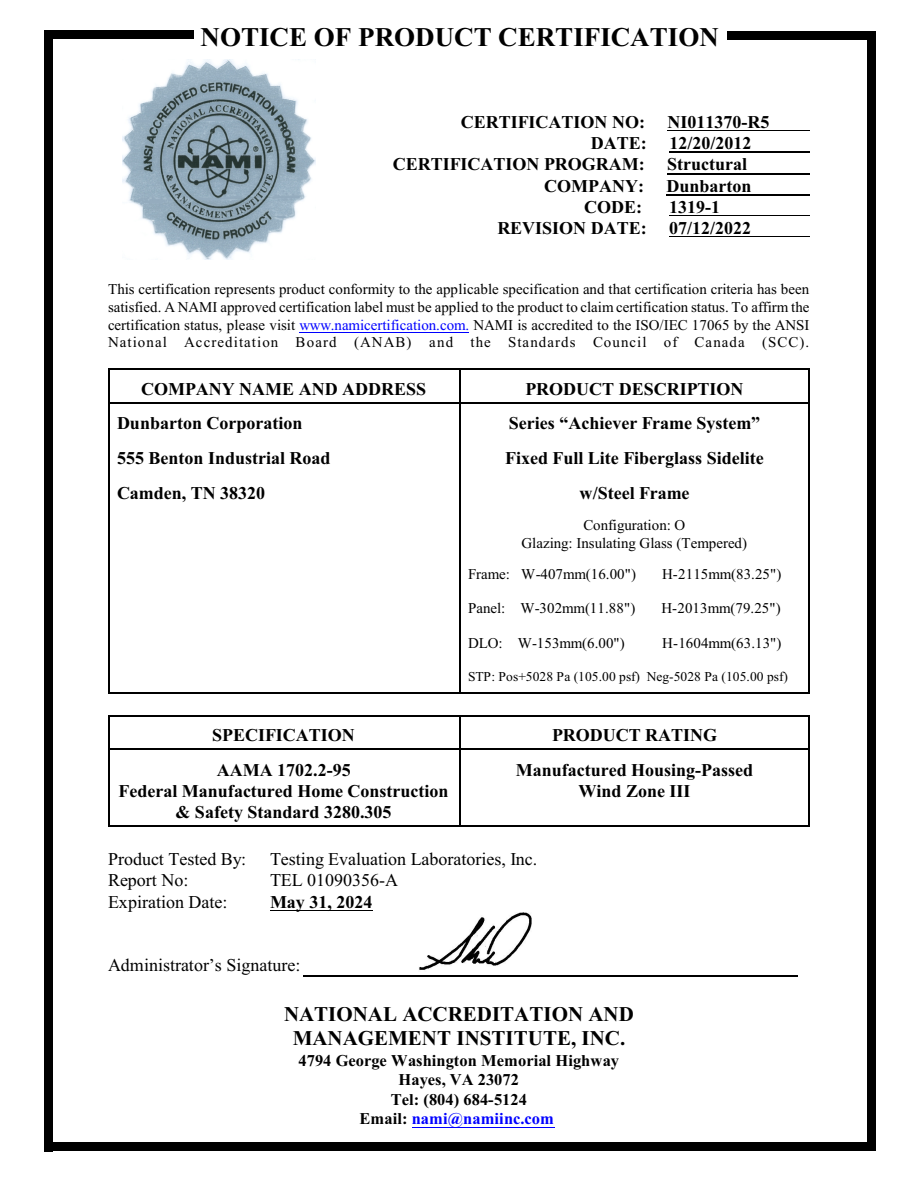
<style>
.page{position:relative;width:918px;height:1188px;background:#fff}
.page>*{position:absolute;margin:0;border:0;box-sizing:border-box;transform-origin:0 0}
.t1{font:700 27px "Times New Roman";color:#000}
.t2{font:700 21px/24.9px "Times New Roman";color:#000;text-align:center}
.t3{font:700 18px/21.3px "Times New Roman";color:#000;text-align:center}
.t4{font:18px "Times New Roman";color:#000}
.t5{font:700 16.5px/19.5px "Times New Roman";color:#000;text-align:center}
.t6{font:15px/17.7px "Times New Roman";letter-spacing:.005em;color:#000;text-align:justify}
.t7{font:13.5px "Times New Roman";letter-spacing:.005em;color:#000}
.s1{color:#00f}
</style>
<div class="page">
<hr style="left:108px;top:369px;width:351px;height:1px;background:#000">
<hr style="left:108px;top:370px;width:1px;height:33px;background:#000">
<hr style="left:108px;top:402px;width:351px;height:1px;background:#000">
<hr style="left:809px;top:369px;width:1px;height:34px;background:#000">
<hr style="left:459px;top:369px;width:351px;height:1px;background:#000">
<hr style="left:459px;top:370px;width:1px;height:33px;background:#000">
<hr style="left:459px;top:402px;width:349px;height:1px;background:#000">
<hr style="left:108px;top:403px;width:1px;height:35px;background:#000">
<hr style="left:809px;top:403px;width:1px;height:35px;background:#000">
<hr style="left:459px;top:403px;width:1px;height:35px;background:#000">
<hr style="left:108px;top:438px;width:1px;height:34px;background:#000">
<hr style="left:809px;top:438px;width:1px;height:34px;background:#000">
<hr style="left:459px;top:438px;width:1px;height:34px;background:#000">
<hr style="left:108px;top:472px;width:1px;height:35px;background:#000">
<hr style="left:809px;top:472px;width:1px;height:35px;background:#000">
<hr style="left:459px;top:472px;width:1px;height:35px;background:#000">
<hr style="left:108px;top:507px;width:1px;height:48px;background:#000">
<hr style="left:809px;top:507px;width:1px;height:48px;background:#000">
<hr style="left:459px;top:507px;width:1px;height:48px;background:#000">
<hr style="left:108px;top:556px;width:1px;height:34px;background:#000">
<hr style="left:809px;top:556px;width:1px;height:34px;background:#000">
<hr style="left:459px;top:556px;width:1px;height:34px;background:#000">
<hr style="left:108px;top:590px;width:1px;height:35px;background:#000">
<hr style="left:809px;top:590px;width:1px;height:35px;background:#000">
<hr style="left:459px;top:590px;width:1px;height:35px;background:#000">
<hr style="left:108px;top:625px;width:1px;height:34px;background:#000">
<hr style="left:809px;top:625px;width:1px;height:34px;background:#000">
<hr style="left:459px;top:625px;width:1px;height:34px;background:#000">
<hr style="left:108px;top:692px;width:351px;height:2px;background:#000">
<hr style="left:108px;top:659px;width:1px;height:33px;background:#000">
<hr style="left:809px;top:659px;width:1px;height:35px;background:#000">
<hr style="left:459px;top:692px;width:351px;height:2px;background:#000">
<hr style="left:459px;top:659px;width:1px;height:33px;background:#000">
<hr style="left:108px;top:715px;width:351px;height:1px;background:#000">
<hr style="left:108px;top:717px;width:1px;height:33px;background:#000">
<hr style="left:108px;top:748px;width:351px;height:2px;background:#000">
<hr style="left:809px;top:715px;width:1px;height:35px;background:#000">
<hr style="left:459px;top:715px;width:351px;height:1px;background:#000">
<hr style="left:459px;top:717px;width:1px;height:33px;background:#000">
<hr style="left:459px;top:748px;width:349px;height:2px;background:#000">
<hr style="left:108px;top:825px;width:351px;height:2px;background:#000">
<hr style="left:108px;top:750px;width:1px;height:75px;background:#000">
<hr style="left:809px;top:750px;width:1px;height:77px;background:#000">
<hr style="left:459px;top:825px;width:351px;height:2px;background:#000">
<hr style="left:459px;top:750px;width:1px;height:75px;background:#000">
<hr style="left:668px;top:130px;width:142px;height:1px;background:#000">
<hr style="left:669px;top:152px;width:141px;height:1px;background:#000">
<hr style="left:667px;top:173px;width:143px;height:1px;background:#000">
<hr style="left:666px;top:194px;width:144px;height:1px;background:#000">
<hr style="left:669px;top:215px;width:141px;height:1px;background:#000">
<hr style="left:669px;top:236px;width:141px;height:1px;background:#000">
<hr style="left:300px;top:332px;width:169px;height:1px;background:#00f">
<hr style="left:270px;top:910px;width:102px;height:1px;background:#000">
<hr style="left:412px;top:1127px;width:142px;height:1px;background:#00f">
<div style="left:867px;top:32px;width:8px;height:1119px;background:#000"></div>
<div style="left:728px;top:32px;width:147px;height:8px;background:#000"></div>
<div style="left:44px;top:31px;width:9px;height:1120px;background:#000"></div>
<div style="left:44px;top:30px;width:150px;height:9px;background:#000"></div>
<hr style="left:303px;top:975px;width:495px;height:1px;background:#000">
<div style="left:44px;top:1142px;width:831px;height:9px;background:#000"></div>
<img style="left:122px;top:60px;width:194px;height:199px">
<img style="left:419px;top:912px;width:113px;height:58px">
<h1 class="t1" style="left:201px;top:28px;width:520px">NOTICE OF PRODUCT CERTIFICATION</h1>
<p class="t3" style="left:461px;top:113px;width:186px">CERTIFICATION NO:</p>
<p class="t3" style="left:668px;top:113px;width:103px">NI011370-R5</p>
<p class="t3" style="left:591px;top:134px;width:57px">DATE:</p>
<p class="t3" style="left:669px;top:134px;width:84px">12/20/2012</p>
<p class="t3" style="left:393px;top:155px;width:254px">CERTIFICATION PROGRAM:</p>
<p class="t3" style="left:667px;top:155px;width:81px">Structural</p>
<p class="t3" style="left:544px;top:177px;width:101px">COMPANY:</p>
<p class="t3" style="left:667px;top:177px;width:87px">Dunbarton</p>
<p class="t3" style="left:584px;top:198px;width:59px">CODE:</p>
<p class="t3" style="left:669px;top:198px;width:52px">1319-1</p>
<p class="t3" style="left:497px;top:219px;width:151px">REVISION DATE:</p>
<p class="t3" style="left:669px;top:219px;width:84px">07/12/2022</p>
<p class="t6" style="left:108px;top:282px;width:703px">This certification represents product conformity to the applicable specification and that certification criteria has been satisfied. A NAMI approved certification label must be applied to the product to claim certification status. To affirm the certification status, please visit <span class="s1">www.namicertification.com.</span> NAMI is accredited to the ISO/IEC 17065 by the ANSI National Accreditation Board (ANAB) and the Standards Council of Canada (SCC).</p>
<p class="t3" style="left:141px;top:380px;width:287px">COMPANY NAME AND ADDRESS</p>
<p class="t3" style="left:525px;top:380px;width:220px">PRODUCT DESCRIPTION</p>
<p class="t3" style="left:117px;top:415px;width:187px">Dunbarton Corporation</p>
<p class="t3" style="left:509px;top:415px;width:253px">Series “Achiever Frame System”</p>
<p class="t3" style="left:117px;top:449px;width:215px">555 Benton Industrial Road</p>
<p class="t3" style="left:505px;top:449px;width:260px">Fixed Full Lite Fiberglass Sidelite</p>
<p class="t3" style="left:117px;top:484px;width:150px">Camden, TN 38320</p>
<p class="t3" style="left:580px;top:484px;width:112px">w/Steel Frame</p>
<p class="t6" style="left:521px;top:517px;width:227px;text-align:center">Configuration: O<br>Glazing: Insulating Glass (Tempered)</p>
<p class="t6" style="left:468px;top:566px;width:170px">Frame: W-407mm(16.00")</p>
<p class="t6" style="left:662px;top:566px;width:121px">H-2115mm(83.25")</p>
<p class="t6" style="left:468px;top:601px;width:169px">Panel: W-302mm(11.88")</p>
<p class="t6" style="left:661px;top:601px;width:121px">H-2013mm(79.25")</p>
<p class="t6" style="left:468px;top:635px;width:158px">DLO: W-153mm(6.00")</p>
<p class="t6" style="left:662px;top:635px;width:121px">H-1604mm(63.13")</p>
<p class="t7" style="left:468px;top:671px;width:322px">STP: Pos+5028 Pa (105.00 psf) Neg-5028 Pa (105.00 psf)</p>
<p class="t3" style="left:212px;top:726px;width:144px">SPECIFICATION</p>
<p class="t3" style="left:552px;top:726px;width:167px">PRODUCT RATING</p>
<p class="t3" style="left:119px;top:761px;width:332px">AAMA 1702.2-95<br>Federal Manufactured Home Construction &amp; Safety Standard 3280.305</p>
<p class="t3" style="left:516px;top:761px;width:239px">Manufactured Housing-Passed<br>Wind Zone III</p>
<p class="t4" style="left:108px;top:852px;width:140px">Product Tested By:</p>
<p class="t4" style="left:270px;top:852px;width:269px">Testing Evaluation Laboratories, Inc.</p>
<p class="t4" style="left:108px;top:873px;width:82px">Report No:</p>
<p class="t4" style="left:270px;top:873px;width:130px">TEL 01090356-A</p>
<p class="t4" style="left:108px;top:895px;width:121px">Expiration Date:</p>
<p class="t3" style="left:270px;top:893px;width:104px">May 31, 2024</p>
<p class="t4" style="left:108px;top:959px;width:194px">Administrator’s Signature:</p>
<h2 class="t2" style="left:284px;top:1003px;width:351px">NATIONAL ACCREDITATION AND<br>MANAGEMENT INSTITUTE, INC.</h2>
<p class="t5" style="left:299px;top:1052px;width:322px">4794 George Washington Memorial Highway<br>Hayes, VA 23072<br>Tel: (804) 684-5124<br>Email: <span class="s1">nami@namiinc.com</span></p>
</div>
